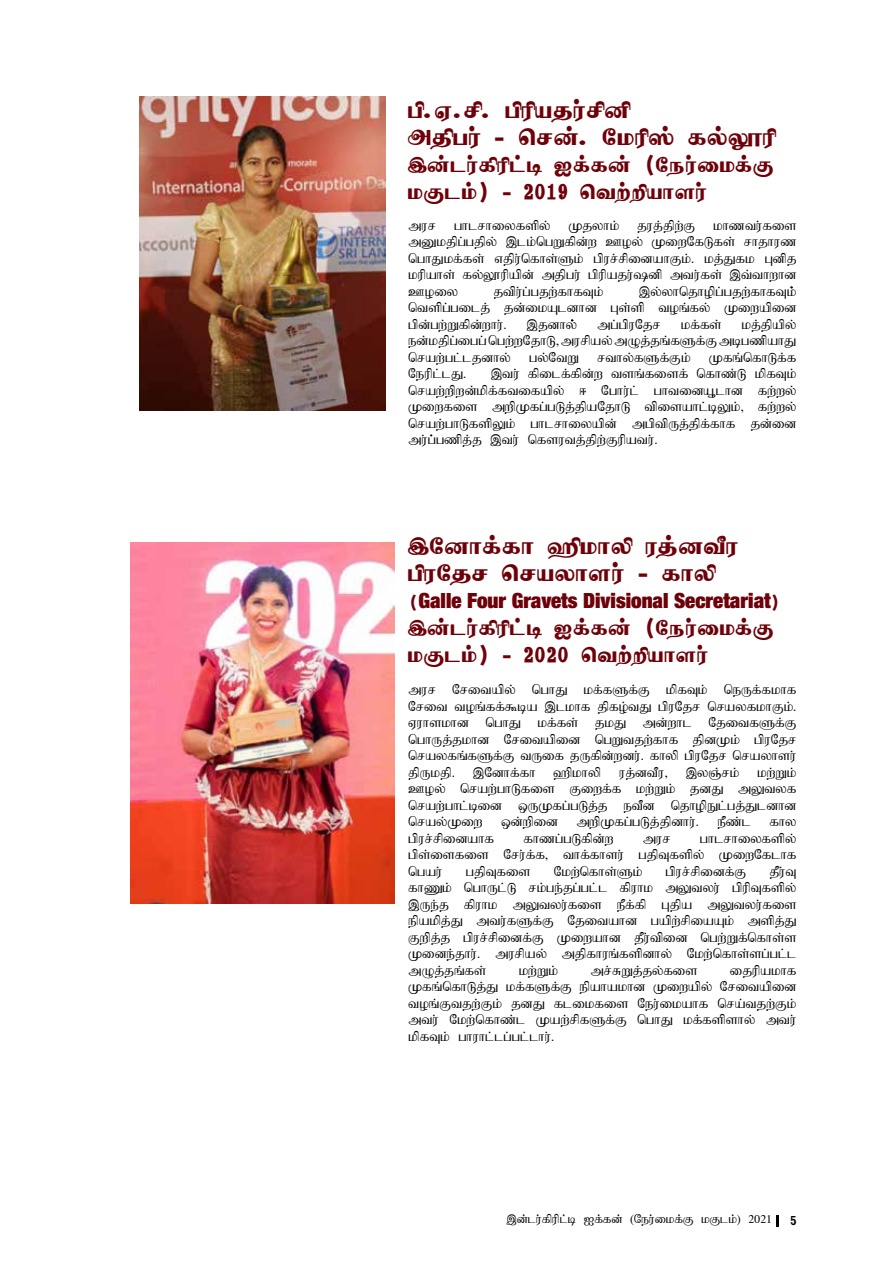
<style>
.page{position:relative;width:893px;height:1263px;background:#fff}
.page>*{position:absolute;margin:0;border:0;box-sizing:border-box;transform-origin:0 0}
.t1{font:30px/27px "Geethapria";color:#6e0009}
.t2{font:27px/27px "Geethapria";color:#6e0009}
.t3{font:900 condensed 21px "Helvetica Neue LT Std";color:#6e0009}
.t4{font:15px/16.5px "Bamini";color:#000;text-align:justify}
.t5{font:13.5px "Baamini";color:#000}
.t6{font:700 12px "Arena Condensed";color:#000}
.s1{font-family:"Geethapria";font-weight:400;font-stretch:normal}
</style>
<div class="page">
<svg style="left:776px;top:1215px;width:2px;height:11px"></svg>
<img style="left:139px;top:97px;width:247px;height:313px">
<img style="left:130px;top:542px;width:265px;height:361px">
<h1 class="t1" style="left:408px;top:99px;width:370px">gp.V.rp. gpupaju;rpdp<br>mjpgu; - nrd;. Nkup]; fy;Y}up</h1>
<h2 class="t2" style="left:408px;top:153px;width:368px">,d;lu;fpupl;b If;fd; (Neu;ikf;F kFlk;) - 2019 ntw;wpahsu;</h2>
<p class="t4" style="left:408px;top:217px;width:390px">MUR GHLRHIYFSPY; KJYHK; JUJ;JPW;F KHZTU;FIS MDKJPG;GJPY; ,LK;NGWFPD;W COY; KIWNFLFS; RHJHUZ NGHJKF;FS; VJPU;NFHS;SK; GPUR;RPIDAHFK;. KJ;JFK GDPJ KUPAHS; FY;Y}UPAPD; MJPGU; GPUPAJU;\DP MTU;FS; ,T;THWHD COIY</p>
<p class="t4" style="left:408px;top:283px;width:390px;text-indent:231px">,Y;YHNJHOPG;GJW;FHFTK; NTSPG;GILJ; JD;IKALDHD GS;SP TOQ;FY; KIWAPID GPD;GW;WFPD;WHU;.</p>
<p class="t4" style="left:493px;top:283px;width:112px">JTPU;G;GJW;FHFTK;</p>
<p class="t4" style="left:408px;top:316px;width:390px;text-indent:333px">KJ;JPAPY; ED;KJPG;IGG; NGW;WNJHL&gt; MURPAY; MOJ;JQ;FSF;F MBGZPAHJ NRAW;GL;LJDHY; GY;NTW RTHY;FSF;FK; KFQ;NFHLF;F NEUPL;LJ.</p>
<p class="t4" style="left:527px;top:316px;width:52px">,JDHY;</p>
<p class="t4" style="left:597px;top:316px;width:65px">MG;GPUNJR</p>
<p class="t4" style="left:681px;top:316px;width:42px">KF;FS;</p>
<p class="t4" style="left:408px;top:365px;width:390px;text-indent:82px">,TU; FPILF;FPD;W TSQ;FISF; NFHZ;L KPFTK; NRAW;WPWD;KPF;FTIFAPY; &lt; NGHU;L; GHTIDA+LHD FW;WY; KIWFIS MWPKFG;GLJ;JPANJHL TPISAHL;BYK;&gt; FW;WY; NRAW;GHLFSPYK; GHLRHIYAPD; MGPTPUJ;JPF;FHF JD;ID MU;G;GZPJ;J ,TU; NFSUTJ;JPW;FUPATU;.</p>
<h1 class="t1" style="left:408px;top:535px;width:333px">,Ndhf;fh `pkhyp uj;dtPu gpuNjr nrayhsu; - fhyp</h1>
<h3 class="t3" style="left:408px;top:587px;width:374px"><span class="s1">(</span>Galle Four Gravets Divisional Secretariat<span class="s1">)</span></h3>
<h2 class="t2" style="left:408px;top:617px;width:368px">,d;lu;fpupl;b If;fd; (Neu;ikf;F kFlk;) - 2020 ntw;wpahsu;</h2>
<p class="t4" style="left:408px;top:681px;width:390px">MUR NRITAPY; NGHJ KF;FSF;F KPFTK; NEUF;FKHF NRIT TOQ;FF;$BA ,LKHF JPFO;TJ GPUNJR NRAYFKHFK;.<br>VUHSKHD NGHJ KF;FS; JKJ MD;WHL NJITFSF;F NGHUJ;JKHD NRITAPID NGWTJW;FHF JPDKK; GPUNJR NRAYFQ;FSF;F TUIF JUFPD;WDU;. FHYP GPUNJR NRAYHSU; JPUKJP. ,NDHF;FH `PKHYP UJ;DTPU&gt; ,YQ;RK; KW;WK; COY; NRAW;GHLFIS FIWF;F KW;WK; JDJ MYTYF NRAW;GHL;BID XUKFG;GLJ;J ETPD NJHOPEL;GJ;JLDHD NRAY;KIW XD;WPID MWPKFG;GLJ;JPDHU;. EPZ;L FHY GPUR;RPIDAHF</p>
<p class="t4" style="left:408px;top:830px;width:390px;text-indent:292px">GHLRHIYFSPY; GPS;ISFIS NRU;F;F&gt; THF;FHSU; GJPTFSPY; KIWNFLHF NGAU;</p>
<p class="t4" style="left:523px;top:830px;width:91px">FHZG;GLFPD;W</p>
<p class="t4" style="left:643px;top:830px;width:29px">MUR</p>
<p class="t4" style="left:466px;top:863px;width:66px">GJPTFIS</p>
<p class="t4" style="left:554px;top:863px;width:90px">NKW;NFHS;SK;</p>
<p class="t4" style="left:665px;top:863px;width:82px">GPUR;RPIDF;F</p>
<p class="t4" style="left:408px;top:863px;width:390px;text-indent:361px">JPU;T FHZK; NGHUL;L RK;GE;JG;GL;L FPUHK MYTYU; GPUPTFSPY; ,UE;J FPUHK MYTYU;FIS EPF;FP GJPA MYTYU;FIS EPAKPJ;J MTU;FSF;F NJITAHD GAPW;RPIAAK; MSPJ;J FWPJ;J GPUR;RPIDF;F KIWAHD JPU;TPID NGW;WF;NFHS;S KIDE;JHU;. MURPAY; MJPFHUQ;FSPDHY; NKW;NFHS;SG;GL;L MOJ;JQ;FS;</p>
<p class="t4" style="left:408px;top:962px;width:390px;text-indent:322px">IJUPAKHF KFQ;NFHLJ;J KF;FSF;F EPAHAKHD KIWAPY; NRITAPID TOQ;FTJW;FK; JDJ FLIKFIS NEU;IKAHF NRA;TJW;FK; MTU; NKW;NFHZ;L KAW;RPFSF;F NGHJ KF;FSPSHY; MTU; KPFTK; GHUHL;LG;GL;LHU;.</p>
<p class="t4" style="left:519px;top:962px;width:41px">KW;WK;</p>
<p class="t4" style="left:591px;top:962px;width:108px">MR;RWJ;JY;FIS</p>
<p class="t5" style="left:507px;top:1213px;width:267px">,D;LU;FPUPL;B IF;FD; (NEU;IKF;F KFLK;) 2021</p>
<p class="t6" style="left:790px;top:1213px;width:8px">5</p>
</div>
